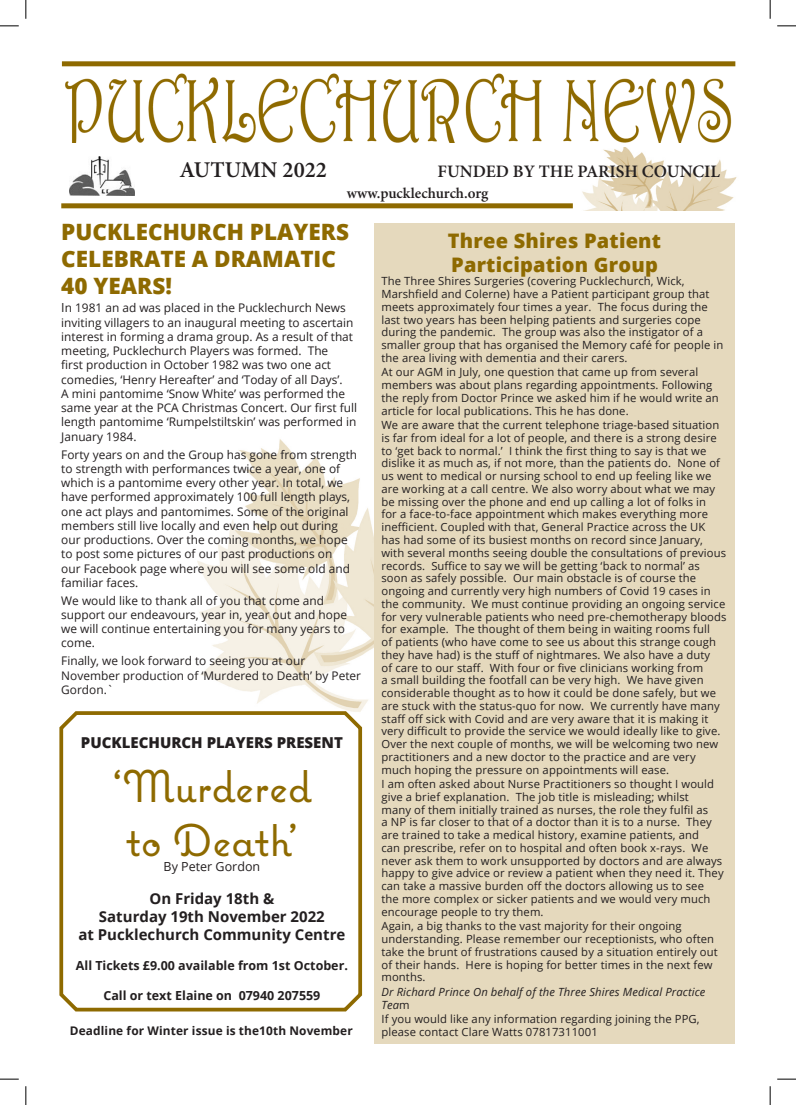
<style>
.page{position:relative;width:796px;height:1105px;background:#fff}
.page>*{position:absolute;margin:0;border:0;box-sizing:border-box;transform-origin:0 0}
.t1{font:45px/54px "Coquette";color:#8e6a00;text-align:center}
.t2{font:800 22.5px/27px "Open Sans";color:#8e6a00}
.t3{font:600 22.5px "Minion Pro";color:#231f20}
.t4{font:800 20px/24px "Open Sans";letter-spacing:.01em;color:#8e6a00}
.t5{font:600 17.5px "Minion Pro";color:#231f20}
.t6{font:700 15px/18px "Open Sans";color:#231f20;text-align:center}
.t7{font:800 15px "Open Sans";color:#231f20}
.t8{font:600 15px "Minion Pro";letter-spacing:-.005em;color:#231f20}
.t9{font:700 12.5px "Open Sans";color:#231f20}
.t10{font:12.5px "Open Sans";color:#231f20}
.t11{font:11.88px/14.2px "Open Sans";color:#231f20}
.t12{font:700 11.88px "Open Sans";letter-spacing:.01em;color:#231f20}
.t13{font:11.25px/12.8px "Open Sans";letter-spacing:.01em;color:#231f20}
.t14{font:italic 11.25px/12.8px "Open Sans";letter-spacing:.01em;color:#231f20}
.s1{font-style:normal}
.s2{font-size:12.5px}
</style>
<div class="page">
<img style="left:570px;top:147px;width:167px;height:63px">
<img style="left:197px;top:439px;width:177px;height:268px">
<svg style="left:59px;top:707px;width:304px;height:305px"></svg>
<div style="left:62px;top:61px;width:673px;height:5px;background:#8e6a00"></div>
<img style="left:69px;top:157px;width:66px;height:39px">
<div style="left:61px;top:203px;width:512px;height:5px;background:#8e6a00"></div>
<div style="left:374px;top:222px;width:360px;height:821px;background:#e5d9bd"></div>
<img style="left:65px;top:73px;width:667px;height:70px">
<svg style="left:0;top:25px;width:19px;height:2px"></svg>
<svg style="left:777px;top:25px;width:19px;height:2px"></svg>
<svg style="left:0;top:1078px;width:19px;height:1px"></svg>
<svg style="left:777px;top:1078px;width:19px;height:1px"></svg>
<svg style="left:25px;top:0;width:2px;height:19px"></svg>
<svg style="left:25px;top:1086px;width:2px;height:18px"></svg>
<svg style="left:770px;top:0;width:1px;height:19px"></svg>
<svg style="left:770px;top:1086px;width:1px;height:18px"></svg>
<h2 class="t3" style="left:179px;top:155px;width:149px">AUTUMN 2022</h2>
<h3 class="t5" style="left:437px;top:160px;width:284px">FUNDED BY THE PARISH COUNCIL</h3>
<h3 class="t8" style="left:347px;top:183px;width:143px">www.pucklechurch.org</h3>
<h2 class="t2" style="left:61px;top:217px;width:289px">PUCKLECHURCH PLAYERS<br>CELEBRATE A DRAMATIC<br>40 YEARS!</h2>
<h3 class="t4" style="left:448px;top:227px;width:215px">Three Shires Patient<br>Participation Group</h3>
<p class="t13" style="left:381px;top:274px;width:343px">The Three Shires Surgeries (covering Pucklechurch, Wick, Marshfield and Colerne) have a Patient participant group that meets approximately four times a year. The focus during the last two years has been helping patients and surgeries cope during the pandemic. The group was also the instigator of a smaller group that has organised the Memory café for people in the area living with dementia and their carers.</p>
<p class="t13" style="left:381px;top:365px;width:339px">At our AGM in July, one question that came up from several members was about plans regarding appointments. Following the reply from Doctor Prince we asked him if he would write an article for local publications. This he has done.</p>
<p class="t13" style="left:381px;top:418px;width:346px">We are aware that the current telephone triage-based situation is far from ideal for a lot of people, and there is a strong desire to ‘get back to normal.’ I think the first thing to say is that we dislike it as much as, if not more, than the patients do. None of us went to medical or nursing school to end up feeling like we are working at a call centre. We also worry about what we may be missing over the phone and end up calling a lot of folks in<br>for a face-to-face appointment which makes everything more inefficient. Coupled with that, General Practice across the UK has had some of its busiest months on record since January, with several months seeing double the consultations of previous records. Suffice to say we will be getting ‘back to normal’ as soon as safely possible. Our main obstacle is of course the ongoing and currently very high numbers of Covid 19 cases in the community. We must continue providing an ongoing service for very vulnerable patients who need pre-chemotherapy bloods for example. The thought of them being in waiting rooms full<br>of patients (who have come to see us about this strange cough they have had) is the stuff of nightmares. We also have a duty<br>of care to our staff. With four or five clinicians working from<br>a small building the footfall can be very high. We have given considerable thought as to how it could be done safely, but we are stuck with the status-quo for now. We currently have many staff off sick with Covid and are very aware that it is making it very difficult to provide the service we would ideally like to give.<br>Over the next couple of months, we will be welcoming two new practitioners and a new doctor to the practice and are very much hoping the pressure on appointments will ease.</p>
<p class="t13" style="left:381px;top:777px;width:344px">I am often asked about Nurse Practitioners so thought I would give a brief explanation. The job title is misleading; whilst<br>many of them initially trained as nurses, the role they fulfil as<br>a NP is far closer to that of a doctor than it is to a nurse. They are trained to take a medical history, examine patients, and<br>can prescribe, refer on to hospital and often book x-rays. We never ask them to work unsupported by doctors and are always happy to give advice or review a patient when they need it. They can take a massive burden off the doctors allowing us to see the more complex or sicker patients and we would very much encourage people to try them.</p>
<p class="t13" style="left:381px;top:919px;width:338px">Again, a big thanks to the vast majority for their ongoing understanding. Please remember our receptionists, who often take the brunt of frustrations caused by a situation entirely out of their hands. Here is hoping for better times in the next few months.</p>
<p class="t14" style="left:381px;top:984px;width:325px">Dr Richard Prince On behalf of the Three Shires Medical Practice<br>Tea<span class="s1">m</span></p>
<p class="t13" style="left:381px;top:1011px;width:320px">If you would like any information regarding joining the PPG, please contact Clare Watts 07817311001</p>
<p class="t11" style="left:61px;top:300px;width:297px"><span class="s2">I</span>n 1981 an ad was placed in the Pucklechurch News inviting villagers to an inaugural meeting to ascertain interest in forming a drama group. As a result of that meeting, Pucklechurch Players was formed. The<br>first production in October 1982 was two one act comedies, ‘Henry Hereafter’ and ‘Today of all Days’.<br>A mini pantomime ‘Snow White’ was performed the same year at the PCA Christmas Concert. Our first full length pantomime ‘Rumpelstiltskin’ was performed in January 1984.</p>
<p class="t11" style="left:61px;top:446px;width:297px">Forty years on and the Group has gone from strength to strength with performances twice a year, one of which is a pantomime every other year. In total, we have performed approximately 100 full length plays, one act plays and pantomimes. Some of the original members still live locally and even help out during our productions. Over the coming months, we hope to post some pictures of our past productions on<br>our Facebook page where you will see some old and familiar faces.</p>
<p class="t11" style="left:61px;top:592px;width:287px">We would like to thank all of you that come and support our endeavours, year in, year out and hope we will continue entertaining you for many years to come.</p>
<p class="t11" style="left:61px;top:653px;width:301px">Finally, we look forward to seeing you at our<br>November production of ‘Murdered to Death’ by Peter<br>Gordon.`</p>
<h3 class="t7" style="left:81px;top:731px;width:263px">PUCKLECHURCH PLAYERS PRESENT</h3>
<h1 class="t1" style="left:112px;top:759px;width:201px">‘Murdered to Death’</h1>
<p class="t10" style="left:164px;top:857px;width:98px">By Peter Gordon</p>
<h3 class="t6" style="left:78px;top:889px;width:268px">On Friday 18th &amp;<br>Saturday 19th November 2022<br>at Pucklechurch Community Centre</h3>
<p class="t9" style="left:76px;top:956px;width:273px">All Tickets £9.00 available from 1st October.</p>
<p class="t9" style="left:103px;top:986px;width:218px">Call or text Elaine on 07940 207559</p>
<p class="t12" style="left:70px;top:1021px;width:284px">Deadline for Winter issue is the10th November</p>
</div>
